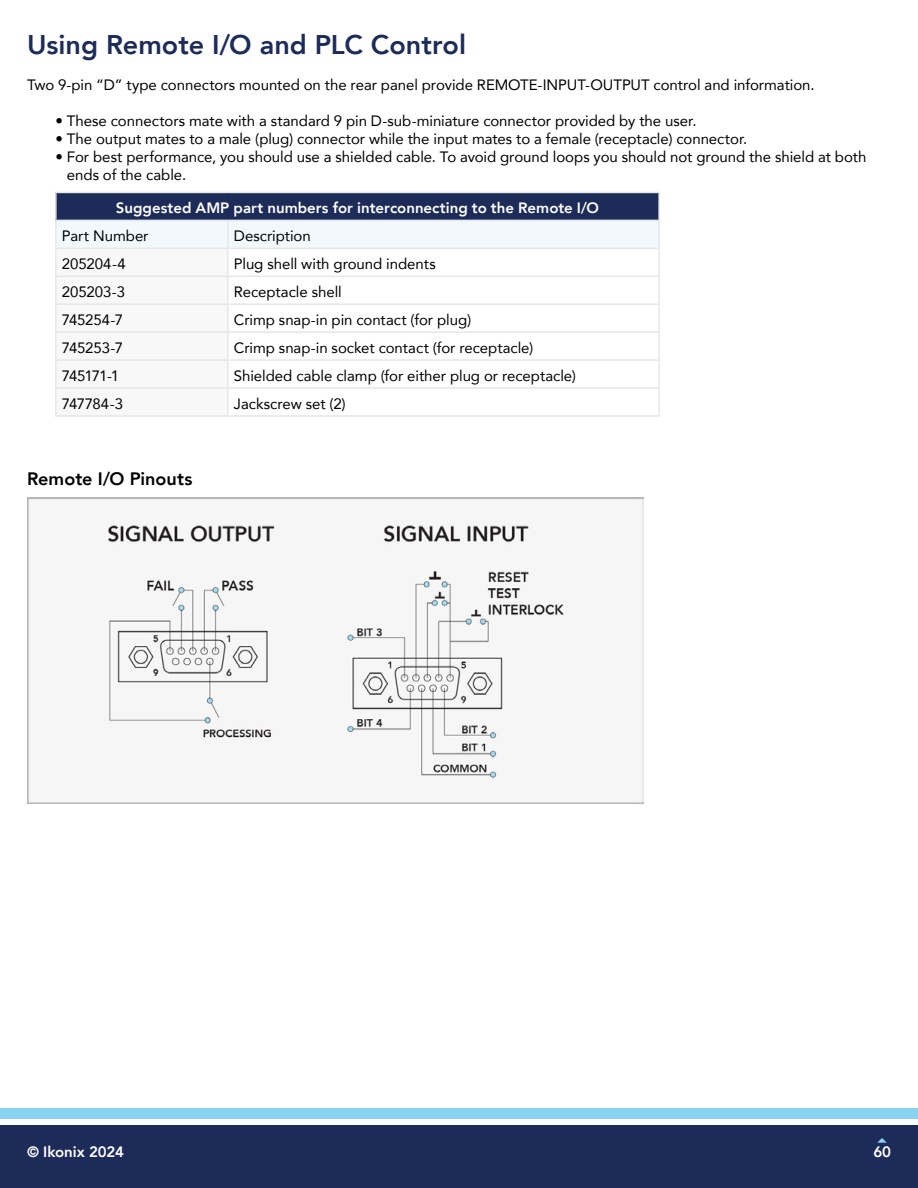
<style>
.page{position:relative;width:918px;height:1188px;background:#fff}
.page>*{position:absolute;margin:0;border:0;box-sizing:border-box;transform-origin:0 0}
.t1{font:800 27px "Avenir";color:#1d2b59}
.t2{font:800 18px "Avenir";color:#000}
.t3{font:15px/18px "Avenir";letter-spacing:-.005em;color:#000}
.t4{font:800 15px "Avenir";color:#fff}
</style>
<div class="page">
<div style="left:0;top:1108px;width:918px;height:11px;background:#8ad3f0"></div>
<div style="left:0;top:1125px;width:918px;height:63px;background:#1d2b59"></div>
<div style="left:56px;top:192px;width:603px;height:28px;background:#1d2b59"></div>
<svg style="left:57px;top:221px;width:601px;height:55px"></svg>
<hr style="left:658px;top:389px;width:2px;height:26px;background:#e6e7e8">
<hr style="left:228px;top:415px;width:432px;height:2px;background:#e6e7e8">
<hr style="left:227px;top:221px;width:2px;height:27px;background:#e6e7e8">
<hr style="left:227px;top:249px;width:2px;height:27px;background:#e6e7e8">
<hr style="left:227px;top:277px;width:2px;height:26px;background:#e6e7e8">
<hr style="left:227px;top:305px;width:2px;height:26px;background:#e6e7e8">
<hr style="left:227px;top:333px;width:2px;height:26px;background:#e6e7e8">
<hr style="left:227px;top:361px;width:2px;height:26px;background:#e6e7e8">
<hr style="left:55px;top:389px;width:2px;height:26px;background:#e6e7e8">
<hr style="left:227px;top:389px;width:2px;height:26px;background:#e6e7e8">
<hr style="left:55px;top:415px;width:173px;height:2px;background:#e6e7e8">
<hr style="left:55px;top:192px;width:173px;height:1px;background:#e6e7e8">
<hr style="left:55px;top:193px;width:2px;height:27px;background:#e6e7e8">
<hr style="left:228px;top:192px;width:432px;height:1px;background:#e6e7e8">
<hr style="left:658px;top:193px;width:2px;height:27px;background:#e6e7e8">
<hr style="left:55px;top:220px;width:173px;height:1px;background:#e6e7e8">
<hr style="left:55px;top:221px;width:2px;height:27px;background:#e6e7e8">
<hr style="left:228px;top:220px;width:432px;height:1px;background:#e6e7e8">
<hr style="left:658px;top:221px;width:2px;height:27px;background:#e6e7e8">
<hr style="left:55px;top:248px;width:173px;height:1px;background:#e6e7e8">
<hr style="left:55px;top:249px;width:2px;height:27px;background:#e6e7e8">
<hr style="left:228px;top:248px;width:432px;height:1px;background:#e6e7e8">
<hr style="left:658px;top:249px;width:2px;height:27px;background:#e6e7e8">
<hr style="left:55px;top:276px;width:173px;height:1px;background:#e6e7e8">
<hr style="left:55px;top:277px;width:2px;height:26px;background:#e6e7e8">
<hr style="left:228px;top:276px;width:432px;height:1px;background:#e6e7e8">
<hr style="left:658px;top:277px;width:2px;height:26px;background:#e6e7e8">
<hr style="left:55px;top:303px;width:173px;height:2px;background:#e6e7e8">
<hr style="left:55px;top:305px;width:2px;height:26px;background:#e6e7e8">
<hr style="left:228px;top:303px;width:432px;height:2px;background:#e6e7e8">
<hr style="left:658px;top:305px;width:2px;height:26px;background:#e6e7e8">
<hr style="left:55px;top:331px;width:173px;height:2px;background:#e6e7e8">
<hr style="left:55px;top:333px;width:2px;height:26px;background:#e6e7e8">
<hr style="left:228px;top:331px;width:432px;height:2px;background:#e6e7e8">
<hr style="left:658px;top:333px;width:2px;height:26px;background:#e6e7e8">
<hr style="left:55px;top:359px;width:173px;height:2px;background:#e6e7e8">
<hr style="left:55px;top:361px;width:2px;height:26px;background:#e6e7e8">
<hr style="left:228px;top:359px;width:432px;height:2px;background:#e6e7e8">
<hr style="left:658px;top:361px;width:2px;height:26px;background:#e6e7e8">
<hr style="left:55px;top:387px;width:173px;height:2px;background:#e6e7e8">
<hr style="left:228px;top:387px;width:432px;height:2px;background:#e6e7e8">
<img style="left:27px;top:498px;width:616px;height:306px">
<h1 class="t1" style="left:27px;top:20px;width:441px">Using Remote I/O and PLC Control</h1>
<p class="t3" style="left:27px;top:75px;width:789px">Two 9-pin “D” type connectors mounted on the rear panel provide REMOTE-INPUT-OUTPUT control and information.</p>
<p class="t3" style="left:56px;top:111px;width:643px">• These connectors mate with a standard 9 pin D-sub-miniature connector provided by the user.</p>
<p class="t3" style="left:56px;top:129px;width:693px">• The output mates to a male (plug) connector while the input mates to a female (receptacle) connector.</p>
<p class="t3" style="left:67px;top:147px;width:801px;text-indent:-11px">• For best performance, you should use a shielded cable. To avoid ground loops you should not ground the shield at both ends of the cable.</p>
<p class="t4" style="left:116px;top:195px;width:485px">Suggested AMP part numbers for interconnecting to the Remote I/O</p>
<p class="t3" style="left:62px;top:227px;width:88px">Part Number</p>
<p class="t3" style="left:234px;top:227px;width:78px">Description</p>
<p class="t3" style="left:62px;top:255px;width:66px">205204-4</p>
<p class="t3" style="left:234px;top:255px;width:204px">Plug shell with ground indents</p>
<p class="t3" style="left:62px;top:283px;width:65px">205203-3</p>
<p class="t3" style="left:234px;top:283px;width:109px">Receptacle shell</p>
<p class="t3" style="left:62px;top:311px;width:63px">745254-7</p>
<p class="t3" style="left:234px;top:311px;width:239px">Crimp snap-in pin contact (for plug)</p>
<p class="t3" style="left:62px;top:338px;width:63px">745253-7</p>
<p class="t3" style="left:234px;top:338px;width:301px">Crimp snap-in socket contact (for receptacle)</p>
<p class="t3" style="left:62px;top:366px;width:59px">745171-1</p>
<p class="t3" style="left:234px;top:366px;width:344px">Shielded cable clamp (for either plug or receptacle)</p>
<p class="t3" style="left:62px;top:394px;width:63px">747784-3</p>
<p class="t3" style="left:234px;top:394px;width:113px">Jackscrew set (2)</p>
<p class="t2" style="left:27px;top:462px;width:167px">Remote I/O Pinouts</p>
<p class="t4" style="left:27px;top:1138px;width:99px">© Ikonix 2024</p>
<p class="t4" style="left:873px;top:1138px;width:19px">60</p>
</div>
